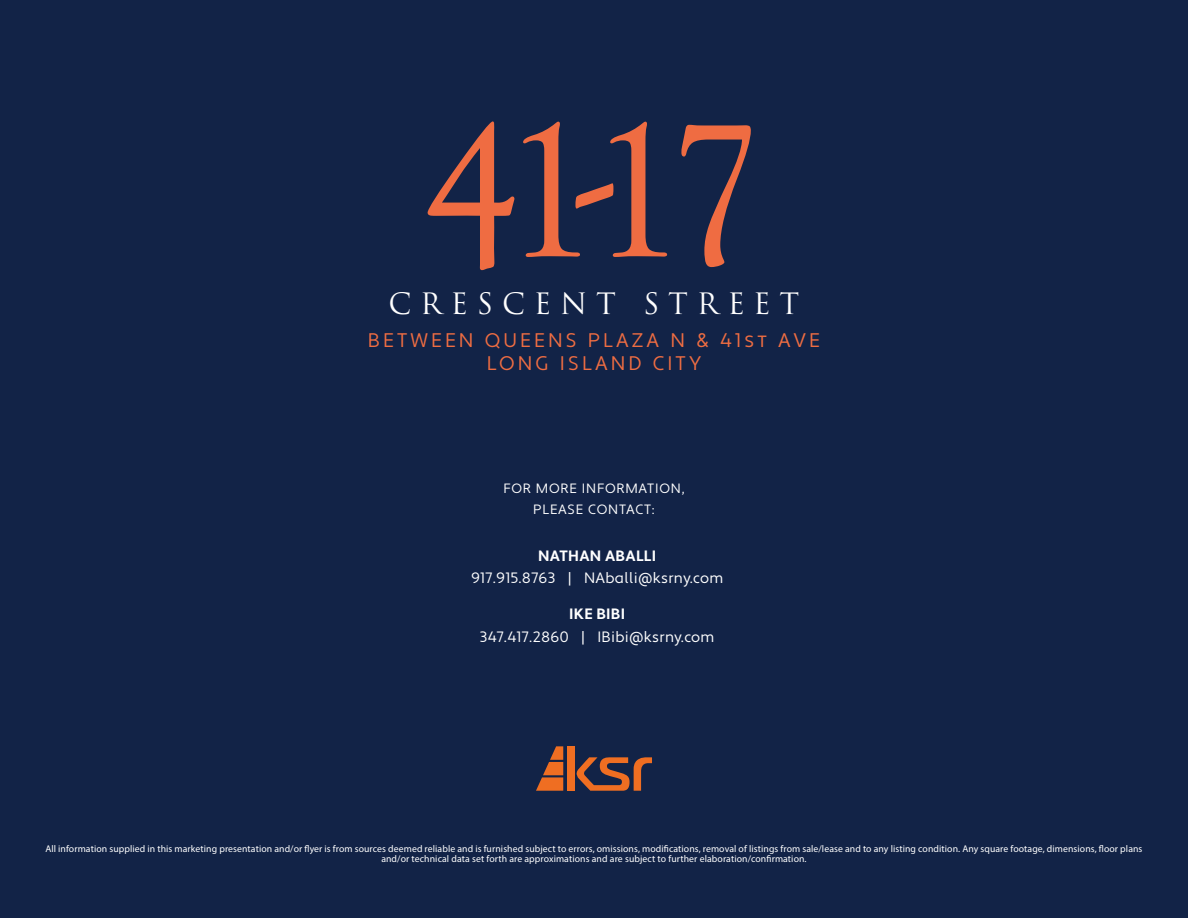
<style>
.page{position:relative;width:1188px;height:918px;background:#122347}
.page>*{position:absolute;margin:0;border:0;box-sizing:border-box;transform-origin:0 0}
.t1{font:196.8px "Goudy Old Style T";color:#ef6c42}
.t2{font:28.65px "Trajan Pro 3";letter-spacing:.31em;color:#fff}
.t3{font:19.65px/23.5px "Apertura";letter-spacing:.16em;color:#ef6d42;text-align:center}
.t4{font:15px "Apertura";letter-spacing:.02em;color:#fff}
.t5{font:700 15px "Apertura";letter-spacing:.02em;color:#fff}
.t6{font:13.5px/21px "Apertura";letter-spacing:.06em;color:#fff;text-align:center}
.t7{font:9.75px/10.5px "Myriad Pro";letter-spacing:.01em;color:#fff;text-align:center}
</style>
<div class="page">
<svg style="left:576px;top:757px;width:76px;height:34px"></svg>
<div style="left:567px;top:746px;width:8px;height:45px;background:#ef6e22"></div>
<svg style="left:536px;top:746px;width:27px;height:45px"></svg>
<p class="t1" style="left:422px;top:84px;width:346px">41-17</p>
<p class="t2" style="left:389px;top:284px;width:412px">CRESCENT STREET</p>
<p class="t3" style="left:368px;top:329px;width:454px">BETWEEN QUEENS PLAZA N &amp; 41st AVE<br>LONG ISLAND CITY</p>
<p class="t6" style="left:503px;top:478px;width:183px">FOR MORE INFORMATION,<br>PLEASE CONTACT:</p>
<p class="t5" style="left:538px;top:547px;width:120px">NATHAN ABALLI</p>
<p class="t4" style="left:471px;top:569px;width:254px">917.915.8763 | NAballi@ksrny.com</p>
<p class="t5" style="left:569px;top:605px;width:58px">IKE BIBI</p>
<p class="t4" style="left:480px;top:628px;width:236px">347.417.2860 | IBibi@ksrny.com</p>
<p class="t7" style="left:45px;top:843px;width:1099px">All information supplied in this marketing presentation and/or flyer is from sources deemed reliable and is furnished subject to errors, omissions, modifications, removal of listings from sale/lease and to any listing condition. Any square footage, dimensions, floor plans and/or technical data set forth are approximations and are subject to further elaboration/confirmation.</p>
</div>
